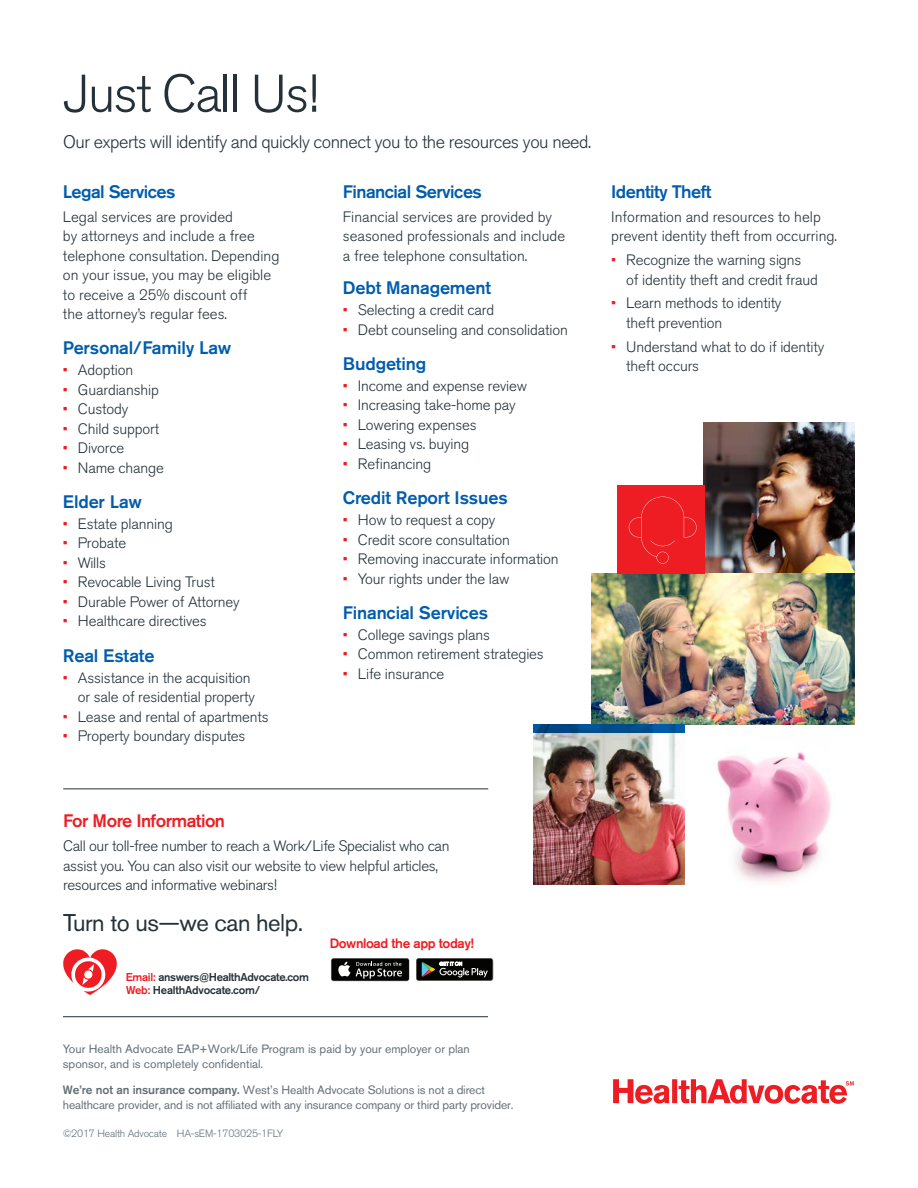
<style>
.page{position:relative;width:918px;height:1188px;background:#fff}
.page>*{position:absolute;margin:0;border:0;box-sizing:border-box;transform-origin:0 0}
.body_header{font:300 52.5px "Akzidenz Grotesk BE";letter-spacing:-.03em;color:#243138}
.t1{font:24px "Akzidenz Grotesk BE";letter-spacing:-.02em;color:#243138}
.body_subhead_12{font:500 18px "Akzidenz Grotesk BE";letter-spacing:-.01em;color:#015dac}
.t2{font:300 18px "Akzidenz Grotesk BE";letter-spacing:-.025em;color:#243138}
.body_header-2{font:500 18px "Akzidenz Grotesk BE";letter-spacing:-.03em;color:#015dac}
.body_header-3{font:500 18px "Akzidenz Grotesk BE";letter-spacing:-.03em;color:#ee1d23}
.bullets{font:300 15px/19.5px "Akzidenz Grotesk BE";letter-spacing:-.01em;color:#243138}
.t3{font:500 13.5px "Akzidenz Grotesk BE";letter-spacing:-.03em;color:#ee1d23}
.t4{font:12px/15.1px "Akzidenz Grotesk BE";letter-spacing:-.01em;color:#637078}
.t5{font:500 11.25px/12.8px "Akzidenz Grotesk BE";letter-spacing:-.03em;color:#243138}
.t6{font:300 10.5px "Akzidenz Grotesk BE";letter-spacing:-.02em;color:#637078}
.s1{color:#ee1d23}
.s2{font-weight:500}
</style>
<div class="page">
<img style="left:717px;top:752px;width:114px;height:132px">
<img style="left:704px;top:422px;width:151px;height:151px">
<img style="left:592px;top:573px;width:263px;height:152px">
<img style="left:533px;top:733px;width:151px;height:152px">
<svg style="left:533px;top:725px;width:151px;height:8px"></svg>
<div style="left:617px;top:485px;width:88px;height:89px;background:#ee1d23"></div>
<svg style="left:629px;top:497px;width:68px;height:67px"></svg>
<svg style="left:613px;top:1079px;width:241px;height:25px"></svg>
<hr style="left:63px;top:789px;width:425px;height:1px;background:#243138">
<hr style="left:63px;top:1016px;width:425px;height:1px;background:#243138">
<svg style="left:63px;top:949px;width:54px;height:46px"></svg>
<div style="left:331px;top:958px;width:79px;height:23px;background:#5d5e5f;border-radius:3px"></div>
<div style="left:331px;top:959px;width:78px;height:22px;background:#040503;border-radius:2px"></div>
<svg style="left:338px;top:962px;width:12px;height:14px"></svg>
<svg style="left:356px;top:962px;width:46px;height:17px"></svg>
<svg style="left:416px;top:958px;width:77px;height:23px;background:#343634"></svg>
<p class="body_header" style="left:63px;top:64px;width:257px">Just Call Us!</p>
<p class="t2" style="left:63px;top:131px;width:529px">Our experts will identify and quickly connect you to the resources you need.</p>
<p class="body_header-2" style="left:63px;top:180px;width:114px">Legal Services</p>
<p class="bullets" style="left:63px;top:207px;width:218px">Legal services are provided<br>by attorneys and include a free telephone consultation. Depending on your issue, you may be eligible to receive a 25% discount off<br>the attorney’s regular fees.</p>
<p class="body_subhead_12" style="left:63px;top:337px;width:170px">Personal/Family Law</p>
<p class="bullets" style="left:63px;top:361px;width:72px"><span class="s1">•</span> Adoption</p>
<p class="bullets" style="left:63px;top:380px;width:97px"><span class="s1">•</span> Guardianship</p>
<p class="bullets" style="left:63px;top:400px;width:67px"><span class="s1">•</span> Custody</p>
<p class="bullets" style="left:63px;top:419px;width:98px"><span class="s1">•</span> Child support</p>
<p class="bullets" style="left:63px;top:439px;width:63px"><span class="s1">•</span> Divorce</p>
<p class="bullets" style="left:63px;top:458px;width:102px"><span class="s1">•</span> Name change</p>
<p class="body_subhead_12" style="left:63px;top:491px;width:81px">Elder Law</p>
<p class="bullets" style="left:63px;top:514px;width:111px"><span class="s1">•</span> Estate planning</p>
<p class="bullets" style="left:63px;top:534px;width:65px"><span class="s1">•</span> Probate</p>
<p class="bullets" style="left:63px;top:553px;width:45px"><span class="s1">•</span> Wills</p>
<p class="bullets" style="left:63px;top:573px;width:153px"><span class="s1">•</span> Revocable Living Trust</p>
<p class="bullets" style="left:63px;top:592px;width:178px"><span class="s1">•</span> Durable Power of Attorney</p>
<p class="bullets" style="left:63px;top:612px;width:145px"><span class="s1">•</span> Healthcare directives</p>
<p class="body_subhead_12" style="left:63px;top:644px;width:93px">Real Estate</p>
<p class="bullets" style="left:63px;top:668px;width:193px;text-align:right"><span class="s1">•</span> Assistance in the acquisition or sale of residential property</p>
<p class="bullets" style="left:63px;top:707px;width:207px"><span class="s1">•</span> Lease and rental of apartments</p>
<p class="bullets" style="left:63px;top:726px;width:184px"><span class="s1">•</span> Property boundary disputes</p>
<p class="body_header-2" style="left:343px;top:180px;width:141px">Financial Services</p>
<p class="bullets" style="left:343px;top:207px;width:224px">Financial services are provided by seasoned professionals and include a free telephone consultation.</p>
<p class="body_subhead_12" style="left:343px;top:277px;width:150px">Debt Management</p>
<p class="bullets" style="left:343px;top:301px;width:153px"><span class="s1">•</span> Selecting a credit card</p>
<p class="bullets" style="left:343px;top:320px;width:226px"><span class="s1">•</span> Debt counseling and consolidation</p>
<p class="body_subhead_12" style="left:343px;top:353px;width:85px">Budgeting</p>
<p class="bullets" style="left:343px;top:376px;width:186px"><span class="s1">•</span> Income and expense review</p>
<p class="bullets" style="left:343px;top:396px;width:174px"><span class="s1">•</span> Increasing take-home pay</p>
<p class="bullets" style="left:343px;top:415px;width:135px"><span class="s1">•</span> Lowering expenses</p>
<p class="bullets" style="left:343px;top:435px;width:128px"><span class="s1">•</span> Leasing vs. buying</p>
<p class="bullets" style="left:343px;top:454px;width:90px"><span class="s1">•</span> Refinancing</p>
<p class="body_subhead_12" style="left:343px;top:487px;width:166px">Credit Report Issues</p>
<p class="bullets" style="left:343px;top:510px;width:154px"><span class="s1">•</span> How to request a copy</p>
<p class="bullets" style="left:343px;top:530px;width:168px"><span class="s1">•</span> Credit score consultation</p>
<p class="bullets" style="left:343px;top:549px;width:217px"><span class="s1">•</span> Removing inaccurate information</p>
<p class="bullets" style="left:343px;top:569px;width:168px"><span class="s1">•</span> Your rights under the law</p>
<p class="body_subhead_12" style="left:343px;top:601px;width:147px">Financial Services</p>
<p class="bullets" style="left:343px;top:625px;width:149px"><span class="s1">•</span> College savings plans</p>
<p class="bullets" style="left:343px;top:644px;width:202px"><span class="s1">•</span> Common retirement strategies</p>
<p class="bullets" style="left:343px;top:664px;width:103px"><span class="s1">•</span> Life insurance</p>
<p class="body_header-2" style="left:611px;top:180px;width:102px">Identity Theft</p>
<p class="bullets" style="left:611px;top:207px;width:227px">Information and resources to help prevent identity theft from occurring.</p>
<p class="bullets" style="left:626px;top:250px;width:193px;text-indent:-15px"><span class="s1">•</span> Recognize the warning signs<br>of identity theft and credit fraud</p>
<p class="bullets" style="left:626px;top:294px;width:157px;text-indent:-15px"><span class="s1">•</span> Learn methods to identity theft prevention</p>
<p class="bullets" style="left:626px;top:337px;width:200px;text-indent:-15px"><span class="s1">•</span> Understand what to do if identity theft occurs</p>
<p class="body_header-3" style="left:63px;top:810px;width:164px">For More Information</p>
<p class="bullets" style="left:63px;top:837px;width:388px">Call our toll-free number to reach a Work/Life Specialist who can assist you. You can also visit our website to view helpful articles, resources and informative webinars!</p>
<p class="t1" style="left:63px;top:908px;width:241px">Turn to us—we can help.</p>
<p class="t5" style="left:126px;top:971px;width:185px"><span class="s1">Email:</span> answers@HealthAdvocate.com<br><span class="s1">Web:</span> HealthAdvocate.com/</p>
<p class="t3" style="left:330px;top:935px;width:146px">Download the app today!</p>
<p class="t4" style="left:63px;top:1041px;width:408px">Your Health Advocate EAP+Work/Life Program is paid by your employer or plan sponsor, and is completely confidential.</p>
<p class="t4" style="left:63px;top:1082px;width:452px"><span class="s2">We’re not an insurance company.</span> West’s Health Advocate Solutions is not a direct healthcare provider, and is not affiliated with any insurance company or third party provider.</p>
<p class="t6" style="left:63px;top:1128px;width:222px">©2017 Health Advocate HA-sEM-1703025-1FLY</p>
</div>
